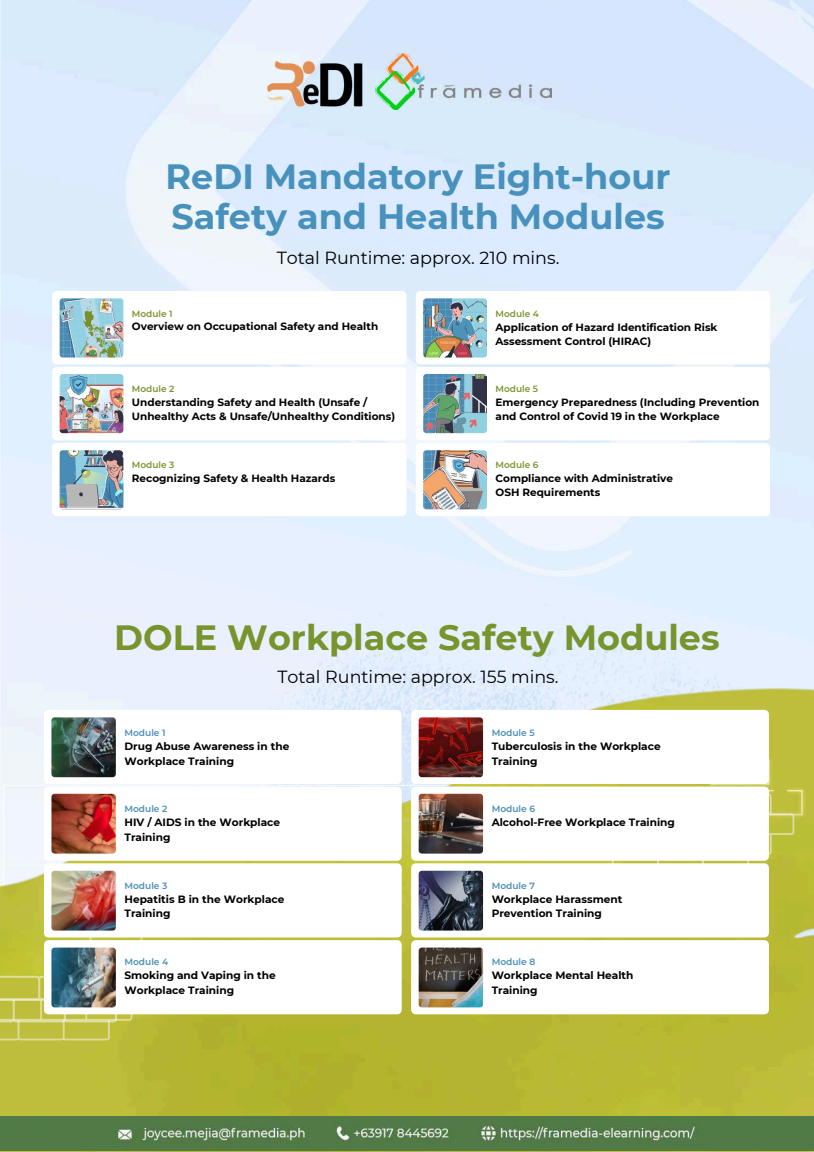
<style>
.page{position:relative;width:814px;height:1152px;background:#fff}
.page>*{position:absolute;margin:0;border:0;box-sizing:border-box;transform-origin:0 0}
.t1{font:700 35px/40.1px "Montserrat";color:#4791bc}
.t2{font:700 35px "Montserrat";color:#78942d}
.t3{font:17.5px "Montserrat";color:#000}
.t4{font:700 10.59px/14.7px "Montserrat";color:#000}
.t5{font:700 10.5px/14.6px "Montserrat";color:#000}
.t6{font:600 9.1px "Montserrat";color:#498eb8}
.t7{font:600 9.01px "Montserrat";color:#78942d}
</style>
<div class="page">
<img style="left:0;top:0;width:814px;height:658px">
<svg style="left:416px;top:291px;width:354px;height:225px"></svg>
<img style="left:423px;top:298px;width:64px;height:59px;border-radius:3px">
<img style="left:423px;top:374px;width:64px;height:59px;border-radius:3px">
<img style="left:423px;top:450px;width:64px;height:59px;border-radius:3px">
<img style="left:0;top:658px;width:814px;height:493px">
<svg style="left:52px;top:291px;width:354px;height:225px"></svg>
<img style="left:60px;top:298px;width:63px;height:59px;border-radius:3px">
<img style="left:60px;top:374px;width:63px;height:59px;border-radius:3px">
<img style="left:60px;top:450px;width:63px;height:59px;border-radius:3px">
<svg style="left:411px;top:709px;width:383px;height:305px"></svg>
<img style="left:419px;top:947px;width:64px;height:60px">
<svg style="left:0;top:709px;width:402px;height:331px"></svg>
<img style="left:51px;top:947px;width:65px;height:60px">
<img style="left:0;top:1115px;width:813px;height:35px">
<img style="left:262px;top:58px;width:104px;height:51px">
<img style="left:375px;top:54px;width:177px;height:55px">
<h1 class="t1" style="left:166px;top:156px;width:506px">ReDI Mandatory Eight-hour<br>Safety and Health Modules</h1>
<h2 class="t3" style="left:277px;top:246px;width:284px">Total Runtime: approx. 210 mins.</h2>
<p class="t7" style="left:132px;top:308px;width:42px">Module 1</p>
<p class="t5" style="left:132px;top:319px;width:248px">Overview on Occupational Safety and Health</p>
<p class="t7" style="left:132px;top:383px;width:44px">Module 2</p>
<p class="t5" style="left:132px;top:394px;width:265px">Understanding Safety and Health (Unsafe /<br>Unhealthy Acts &amp; Unsafe/Unhealthy Conditions)</p>
<p class="t7" style="left:132px;top:459px;width:44px">Module 3</p>
<p class="t5" style="left:132px;top:470px;width:205px">Recognizing Safety &amp; Health Hazards</p>
<p class="t7" style="left:495px;top:308px;width:45px">Module 4</p>
<p class="t5" style="left:495px;top:319px;width:223px">Application of Hazard Identification Risk<br>Assessment Control (HIRAC)</p>
<p class="t7" style="left:495px;top:383px;width:44px">Module 5</p>
<p class="t5" style="left:495px;top:394px;width:265px">Emergency Preparedness (Including Prevention and Control of Covid 19 in the Workplace</p>
<p class="t7" style="left:495px;top:459px;width:44px">Module 6</p>
<p class="t5" style="left:495px;top:470px;width:179px">Compliance with Administrative<br>OSH Requirements</p>
<h1 class="t2" style="left:114px;top:615px;width:607px">DOLE Workplace Safety Modules</h1>
<h2 class="t3" style="left:277px;top:665px;width:282px">Total Runtime: approx. 155 mins.</h2>
<p class="t6" style="left:124px;top:727px;width:43px">Module 1</p>
<p class="t4" style="left:124px;top:738px;width:166px">Drug Abuse Awareness in the<br>Workplace Training</p>
<p class="t6" style="left:124px;top:802px;width:44px">Module 2</p>
<p class="t4" style="left:124px;top:814px;width:157px">HIV / AIDS in the Workplace<br>Training</p>
<p class="t6" style="left:124px;top:879px;width:44px">Module 3</p>
<p class="t4" style="left:124px;top:891px;width:161px">Hepatitis B in the Workplace<br>Training</p>
<p class="t6" style="left:124px;top:956px;width:45px">Module 4</p>
<p class="t4" style="left:124px;top:968px;width:153px">Smoking and Vaping in the<br>Workplace Training</p>
<p class="t6" style="left:492px;top:727px;width:44px">Module 5</p>
<p class="t4" style="left:492px;top:738px;width:170px">Tuberculosis in the Workplace<br>Training</p>
<p class="t6" style="left:492px;top:802px;width:45px">Module 6</p>
<p class="t4" style="left:492px;top:814px;width:185px">Alcohol-Free Workplace Training</p>
<p class="t6" style="left:492px;top:879px;width:45px">Module 7</p>
<p class="t4" style="left:492px;top:891px;width:132px">Workplace Harassment<br>Prevention Training</p>
<p class="t6" style="left:492px;top:956px;width:45px">Module 8</p>
<p class="t4" style="left:492px;top:968px;width:143px">Workplace Mental Health<br>Training</p>
</div>
